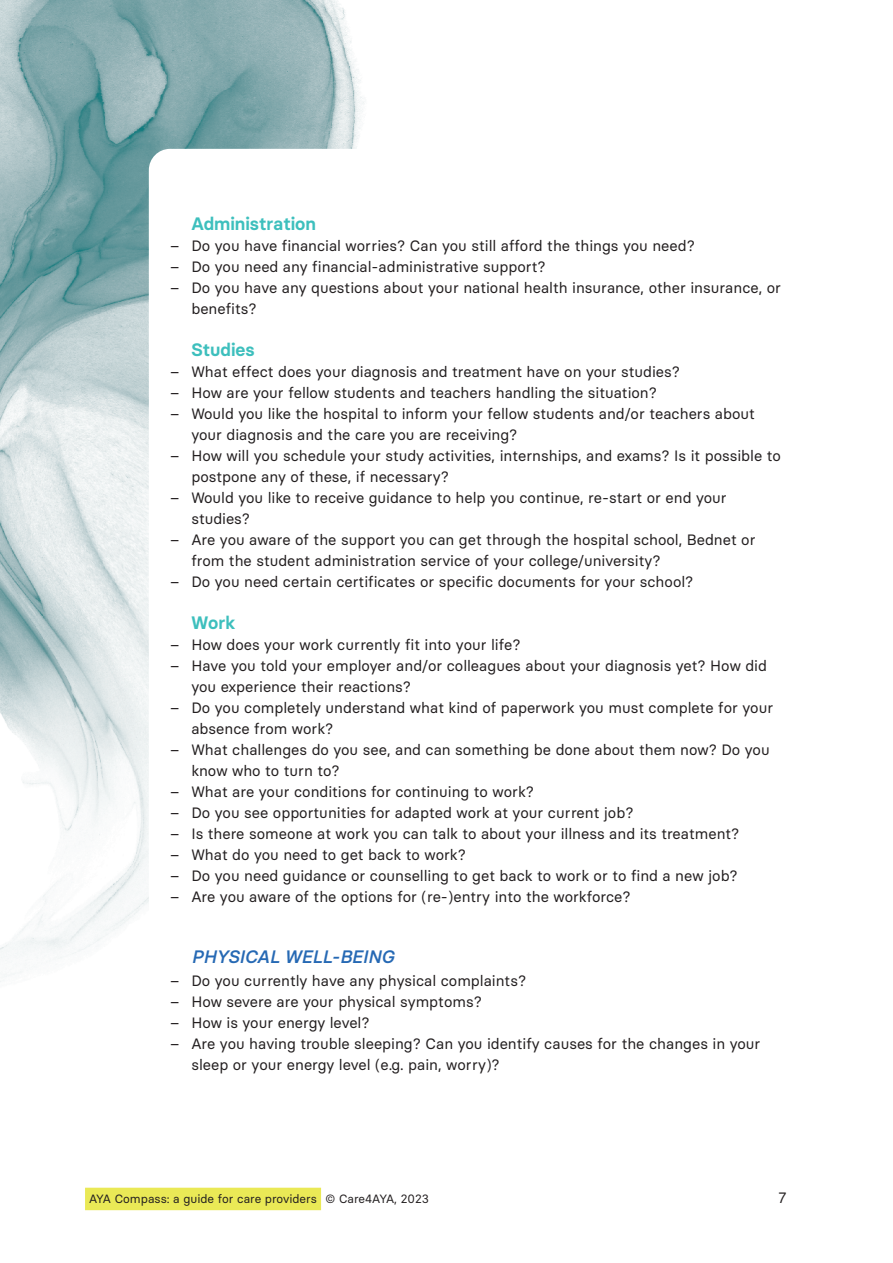
<style>
.page{position:relative;width:893px;height:1263px;background:#fff}
.page>*{position:absolute;margin:0;border:0;box-sizing:border-box;transform-origin:0 0}
.t1{font:600 18px "Basier Circle";color:#3dbfbd}
.t2{font:italic 500 18px "Basier Circle";color:#2669b4}
.t3{font:15px/21px "Basier Circle";color:#231f20}
.t4{font:12px "Basier Circle";color:#231f20}
</style>
<div class="page">
<img style="left:0;top:0;width:364px;height:982px">
<div style="left:149px;top:149px;width:659px;height:1029px;background:#fff;border-radius:21px"></div>
<div style="left:85px;top:1188px;width:236px;height:22px;background:#eae956"></div>
<p class="t1" style="left:191px;top:212px;width:126px">Administration</p>
<p class="t3" style="left:170px;top:235px;width:526px">– Do you have financial worries? Can you still afford the things you need?</p>
<p class="t3" style="left:170px;top:256px;width:377px">– Do you need any financial-administrative support?</p>
<p class="t3" style="left:191px;top:277px;width:591px;text-indent:-21px">– Do you have any questions about your national health insurance, other insurance, or benefits?</p>
<p class="t1" style="left:191px;top:338px;width:65px">Studies</p>
<p class="t3" style="left:170px;top:361px;width:511px">– What effect does your diagnosis and treatment have on your studies?</p>
<p class="t3" style="left:170px;top:382px;width:488px">– How are your fellow students and teachers handling the situation?</p>
<p class="t3" style="left:191px;top:403px;width:565px;text-indent:-21px">– Would you like the hospital to inform your fellow students and/or teachers about your diagnosis and the care you are receiving?</p>
<p class="t3" style="left:191px;top:445px;width:591px;text-indent:-21px">– How will you schedule your study activities, internships, and exams? Is it possible to postpone any of these, if necessary?</p>
<p class="t3" style="left:191px;top:487px;width:537px;text-indent:-21px">– Would you like to receive guidance to help you continue, re-start or end your studies?</p>
<p class="t3" style="left:191px;top:529px;width:566px;text-indent:-21px">– Are you aware of the support you can get through the hospital school, Bednet or from the student administration service of your college/university?</p>
<p class="t3" style="left:170px;top:571px;width:525px">– Do you need certain certificates or specific documents for your school?</p>
<p class="t1" style="left:191px;top:611px;width:45px">Work</p>
<p class="t3" style="left:170px;top:634px;width:352px">– How does your work currently fit into your life?</p>
<p class="t3" style="left:191px;top:655px;width:577px;text-indent:-21px">– Have you told your employer and/or colleagues about your diagnosis yet? How did you experience their reactions?</p>
<p class="t3" style="left:191px;top:697px;width:583px;text-indent:-21px">– Do you completely understand what kind of paperwork you must complete for your absence from work?</p>
<p class="t3" style="left:191px;top:739px;width:580px;text-indent:-21px">– What challenges do you see, and can something be done about them now? Do you know who to turn to?</p>
<p class="t3" style="left:170px;top:781px;width:365px">– What are your conditions for continuing to work?</p>
<p class="t3" style="left:170px;top:802px;width:465px">– Do you see opportunities for adapted work at your current job?</p>
<p class="t3" style="left:170px;top:823px;width:571px">– Is there someone at work you can talk to about your illness and its treatment?</p>
<p class="t3" style="left:170px;top:844px;width:297px">– What do you need to get back to work?</p>
<p class="t3" style="left:170px;top:865px;width:569px">– Do you need guidance or counselling to get back to work or to find a new job?</p>
<p class="t3" style="left:170px;top:886px;width:462px">– Are you aware of the options for (re-)entry into the workforce?</p>
<p class="t2" style="left:191px;top:946px;width:204px">PHYSICAL WELL-BEING</p>
<p class="t3" style="left:170px;top:970px;width:358px">– Do you currently have any physical complaints?</p>
<p class="t3" style="left:170px;top:991px;width:313px">– How severe are your physical symptoms?</p>
<p class="t3" style="left:170px;top:1012px;width:201px">– How is your energy level?</p>
<p class="t3" style="left:191px;top:1033px;width:571px;text-indent:-21px">– Are you having trouble sleeping? Can you identify causes for the changes in your sleep or your energy level (e.g. pain, worry)?</p>
<p class="t4" style="left:89px;top:1192px;width:341px">AYA Compass: a guide for care providers © Care4AYA, 2023</p>
<p class="t3" style="left:778px;top:1187px;width:10px">7</p>
</div>
